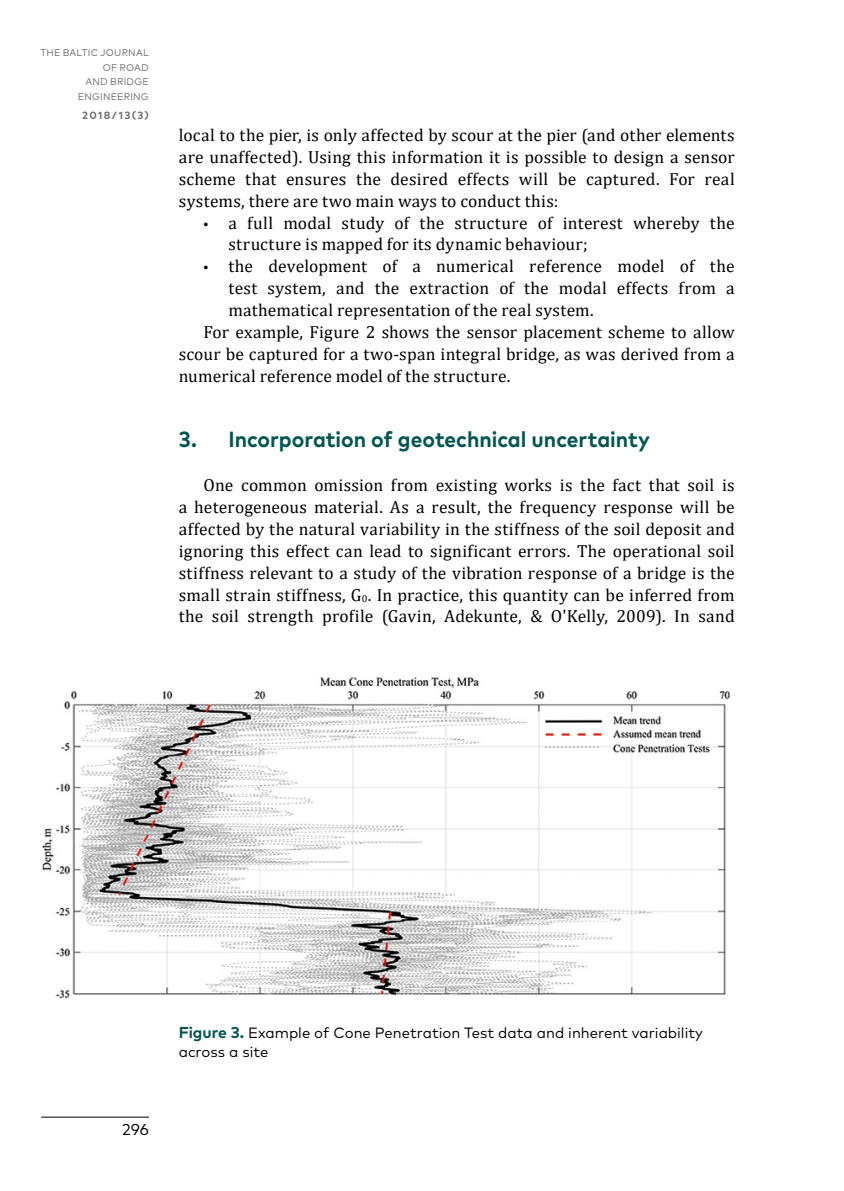
<style>
.page{position:relative;width:844px;height:1191px;background:#fff}
.page>*{position:absolute;margin:0;border:0;box-sizing:border-box;transform-origin:0 0}
.t1{font:700 21.88px "Mark Pro";color:#005551;scale:.96 1}
.t2{font:17.5px/21.9px "Cambria";letter-spacing:.01em;color:#000;text-align:justify}
.t3{font:15.75px "Mark Pro";color:#000}
.t4{font:14.88px/18.4px "Mark Pro";color:#000}
.t5{font:700 10.5px "Mark Pro";letter-spacing:.13em;color:#6d6e71}
.t6{font:9.62px/14.3px "Mark Pro";letter-spacing:.02em;color:#6d6e71;text-align:right}
.s1{font-family:"Myriad Pro"}
.s2{font-weight:700;font-size:15.75px;color:#005551}
</style>
<div class="page">
<hr style="left:41px;top:1116px;width:108px;height:1px;background:#000">
<img style="left:42px;top:677px;width:689px;height:322px">
<p class="t6" style="left:40px;top:45px;width:110px">THE BALTIC JOURNAL<br>OF ROAD<br>AND BRIDGE<br>ENGINEERING</p>
<p class="t5" style="left:82px;top:107px;width:68px">2018/13(3)</p>
<p class="t2" style="left:179px;top:124px;width:557px">local to the pier, is only affected by scour at the pier (and other elements are unaffected). Using this information it is possible to design a sensor scheme that ensures the desired effects will be captured. For real systems, there are two main ways to conduct this:</p>
<p class="t2" style="left:228px;top:211px;width:507px;text-indent:-25px"><span class="s1">•</span> a full modal study of the structure of interest whereby the structure is mapped for its dynamic behaviour;</p>
<p class="t2" style="left:203px;top:255px;width:532px"><span class="s1">•</span> the development of a numerical reference model of the</p>
<p class="t2" style="left:228px;top:277px;width:507px">test system, and the extraction of the modal effects from a</p>
<p class="t2" style="left:228px;top:299px;width:367px">mathematical representation of the real system.</p>
<p class="t2" style="left:203px;top:321px;width:532px">For example, Figure 2 shows the sensor placement scheme to allow</p>
<p class="t2" style="left:179px;top:343px;width:557px">scour be captured for a two-span integral bridge, as was derived from a</p>
<p class="t2" style="left:179px;top:365px;width:333px">numerical reference model of the structure.</p>
<p class="t1" style="left:179px;top:423px;width:492px">3. Incorporation of geotechnical uncertainty</p>
<p class="t2" style="left:179px;top:474px;width:557px;text-indent:25px">One common omission from existing works is the fact that soil is a heterogeneous material. As a result, the frequency response will be affected by the natural variability in the stiffness of the soil deposit and ignoring this effect can lead to significant errors. The operational soil stiffness relevant to a study of the vibration response of a bridge is the small strain stiffness, G<sub>0</sub>. In practice, this quantity can be inferred from the soil strength profile (Gavin, Adekunte, &amp; O'Kelly, 2009). In sand</p>
<p class="t3" style="left:122px;top:1118px;width:28px">296</p>
<p class="t4" style="left:179px;top:1022px;width:526px"><span class="s2">Figure 3.</span> Example of Cone Penetration Test data and inherent variability across a site</p>
</div>
